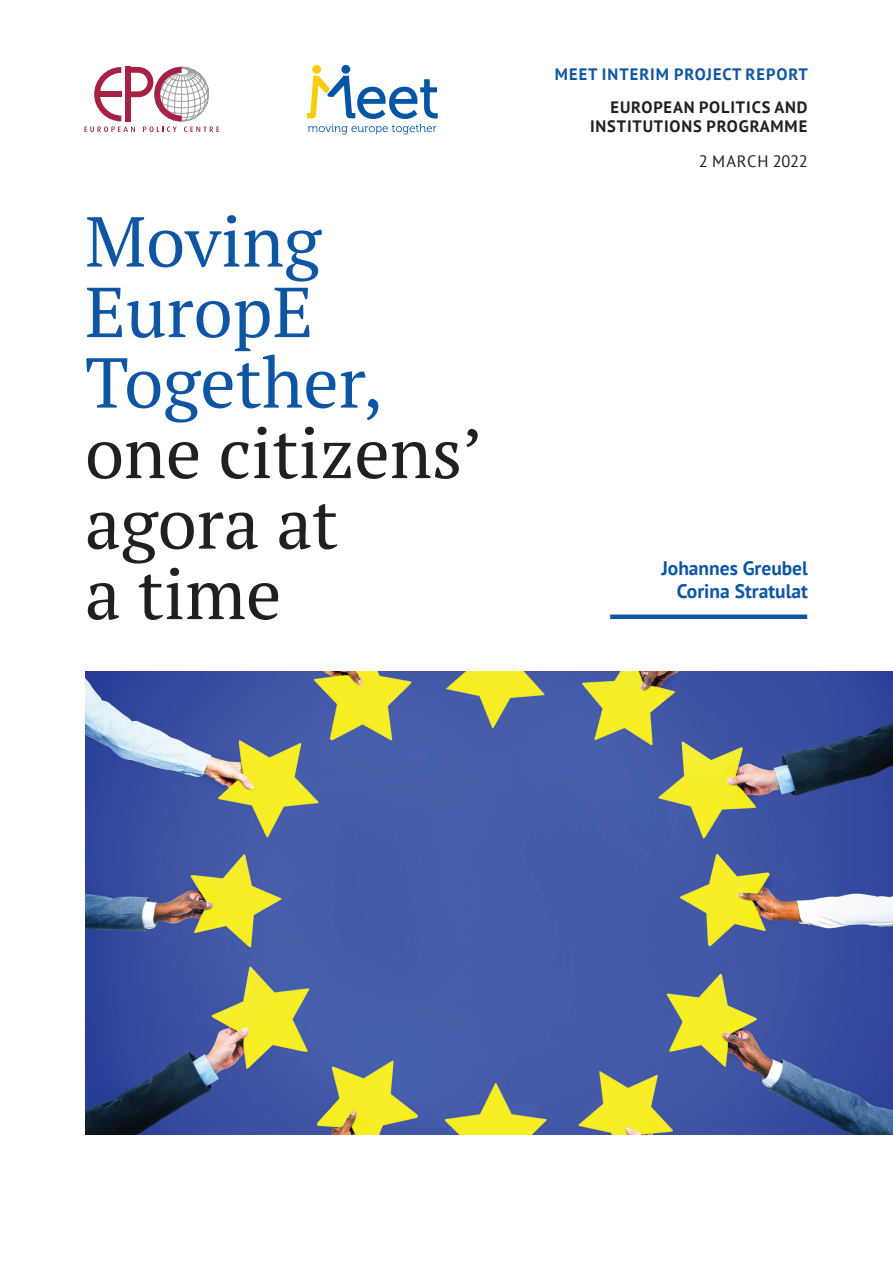
<style>
.page{position:relative;width:893px;height:1263px;background:#fff}
.page>*{position:absolute;margin:0;border:0;box-sizing:border-box;transform-origin:0 0}
.t1{font:70.5px/70.5px "PT Serif";color:#231f20}
.t2{font:70.5px/70.5px "PT Serif";color:#0e55a4}
.t3{font:700 19.5px/23.1px "PT Sans";color:#0e55a4;text-align:right}
.t4{font:700 16.5px/19.5px "PT Sans";letter-spacing:.05em;color:#231f20;text-align:right}
.t5{font:700 16.5px "PT Sans";letter-spacing:.06em;color:#0e55a4}
.t6{font:16.5px "PT Sans";letter-spacing:.015em;color:#231f20}
</style>
<div class="page">
<img style="left:85px;top:672px;width:808px;height:462px">
<div style="left:610px;top:614px;width:197px;height:5px;background:#0e55a4"></div>
<svg style="left:84px;top:66px;width:135px;height:66px"></svg>
<div style="left:341px;top:65px;width:9px;height:9px;background:#0155a5;border-radius:50%"></div>
<svg style="left:307px;top:76px;width:131px;height:58px"></svg>
<div style="left:312px;top:65px;width:9px;height:9px;background:#fccd0a;border-radius:50%"></div>
<h1 class="t2" style="left:85px;top:206px;width:299px">Moving<br>EuropE<br>Together,</h1>
<h1 class="t1" style="left:85px;top:417px;width:399px">one citizens’ agora at<br>a time</h1>
<p class="t5" style="left:555px;top:64px;width:255px">MEET INTERIM PROJECT REPORT</p>
<p class="t4" style="left:590px;top:97px;width:219px">EUROPEAN POLITICS AND<br>INSTITUTIONS PROGRAMME</p>
<p class="t6" style="left:699px;top:150px;width:111px">2 MARCH 2022</p>
<p class="t3" style="left:661px;top:556px;width:148px">Johannes Greubel<br>Corina Stratulat</p>
</div>
